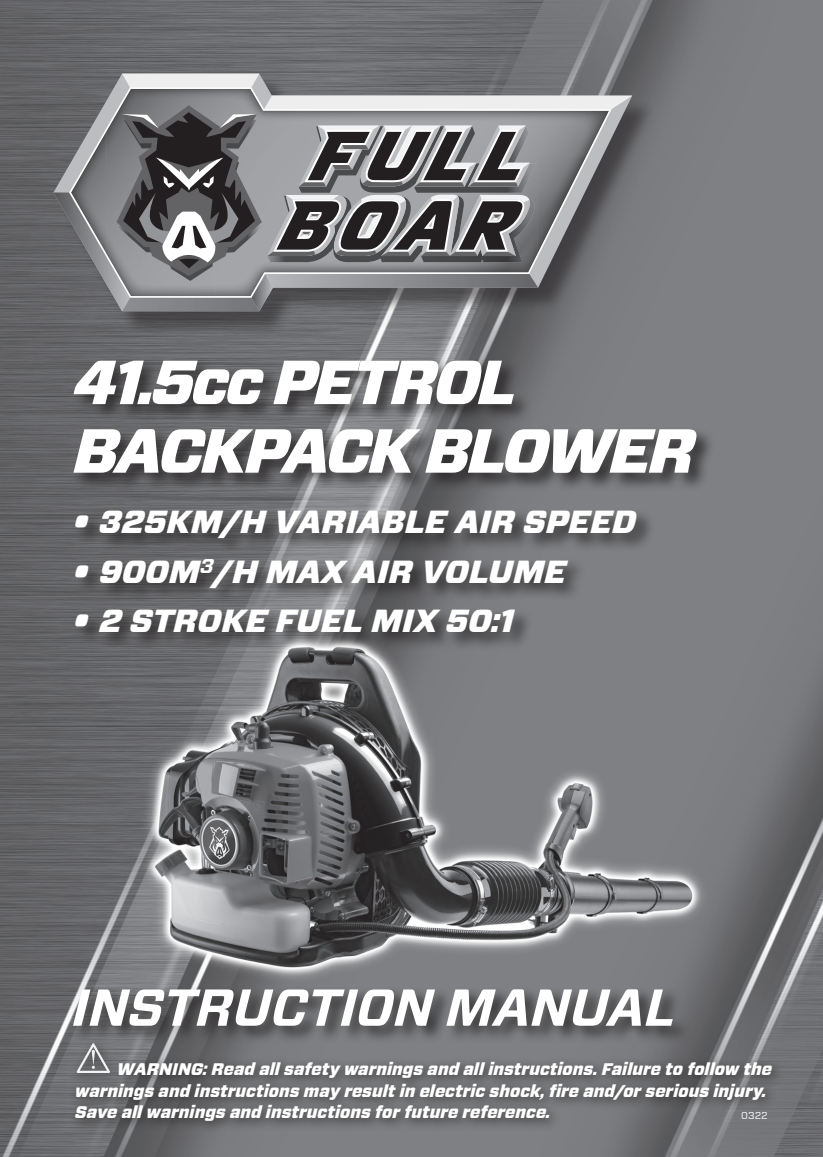
<style>
.page{position:relative;width:823px;height:1157px;background:#fff}
.page>*{position:absolute;margin:0;border:0;box-sizing:border-box;transform-origin:0 0}
.t1{font:italic 900 62px/68.6px "Vitesse Sans";letter-spacing:-.05em;color:#fff}
.t2{font:italic 700 51.8px "Vitesse Sans";color:#fff}
.t3{font:italic 900 32px "Vitesse Sans";color:#fff}
.t4{font:italic 900 16.8px/21.6px "Vitesse Sans";color:#fff}
.t5{font:10px "Vitesse Sans";color:#fff}
</style>
<div class="page">
<img style="left:0;top:0;width:822px;height:1157px">
<div style="left:58px;top:76px;width:597px;height:260px;background:#231f20;opacity:.5"></div>
<svg style="left:53px;top:74px;width:579px;height:237px;background:#6d6d70"></svg>
<img style="left:130px;top:298px;width:121px;height:13px">
<img style="left:53px;top:192px;width:77px;height:119px">
<img style="left:259px;top:298px;width:14px;height:13px">
<svg style="left:251px;top:298px;width:8px;height:13px"></svg>
<div style="left:122px;top:74px;width:137px;height:13px;background:#eeeeef"></div>
<svg style="left:69px;top:87px;width:542px;height:211px;background:#7d7d80"></svg>
<img style="left:118px;top:276px;width:144px;height:5px">
<svg style="left:116px;top:95px;width:516px;height:181px;background:#818183"></svg>
<div style="left:68px;top:1036px;width:716px;height:98px;background:#231f20;opacity:.75"></div>
<svg style="left:77px;top:1044px;width:33px;height:29px"></svg>
<div style="left:71px;top:986px;width:620px;height:58px;background:#231f20;opacity:.75"></div>
<img style="left:134px;top:629px;width:578px;height:355px">
<div style="left:72px;top:358px;width:642px;height:134px;background:#231f20;opacity:.75"></div>
<div style="left:74px;top:509px;width:581px;height:142px;background:#231f20;opacity:.75"></div>
<h1 class="t1" style="left:73px;top:349px;width:623px">41.5cc PETROL<br>BACKPACK BLOWER</h1>
<h3 class="t3" style="left:73px;top:500px;width:565px">• 325KM/H VARIABLE AIR SPEED</h3>
<h3 class="t3" style="left:73px;top:550px;width:494px">• 900M<sup>3</sup>/H MAX AIR VOLUME</h3>
<h3 class="t3" style="left:73px;top:599px;width:443px">• 2 STROKE FUEL MIX 50:1</h3>
<h2 class="t2" style="left:72px;top:973px;width:604px">INSTRUCTION MANUAL</h2>
<p class="t4" style="left:75px;top:1058px;width:698px;text-indent:42px">WARNING: Read all safety warnings and all instructions. Failure to follow the warnings and instructions may result in electric shock, fire and/or serious injury.<br>Save all warnings and instructions for future reference.</p>
<p class="t5" style="left:740px;top:1108px;width:28px">0322</p>
</div>
